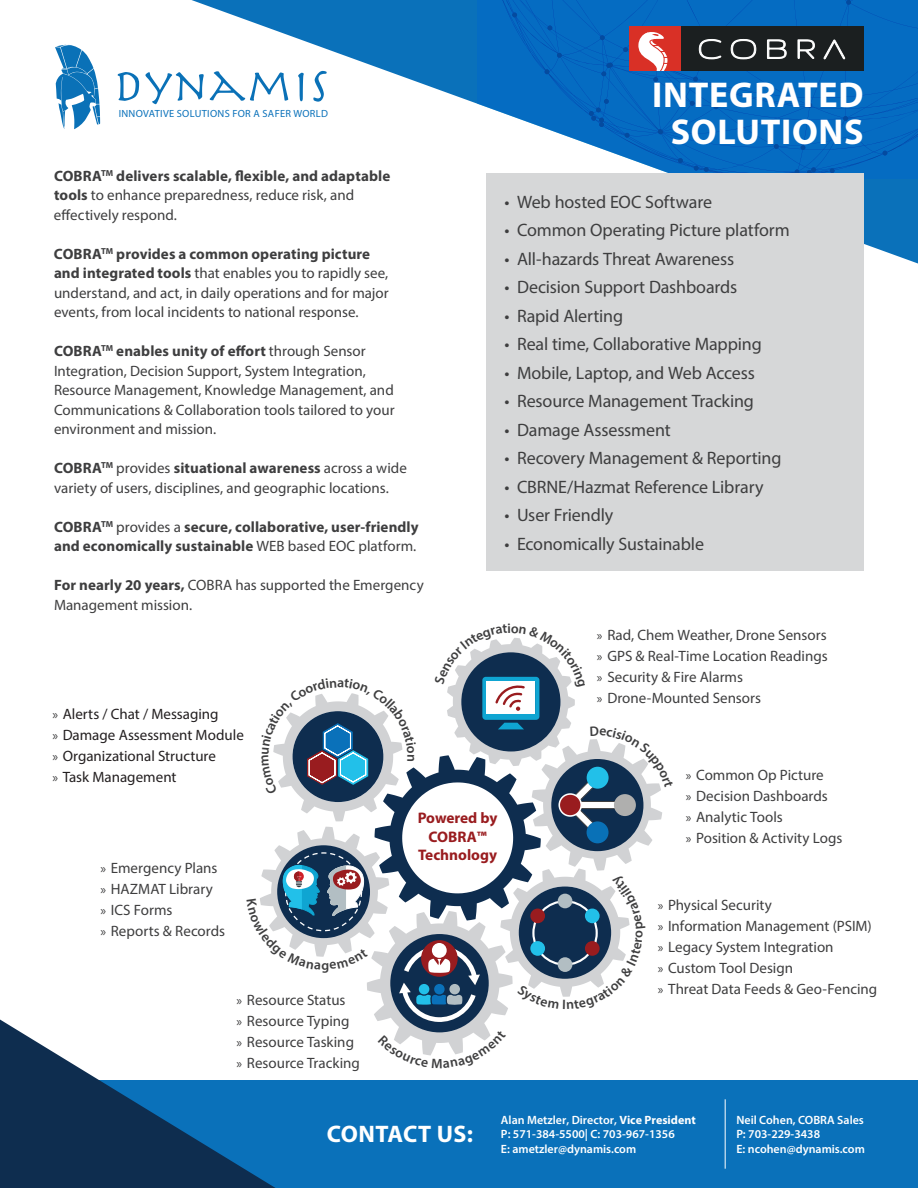
<style>
.page{position:relative;width:918px;height:1188px;background:#fff}
.page>*{position:absolute;margin:0;border:0;box-sizing:border-box;transform-origin:0 0}
.t1{font:700 36px "Myriad Pro";letter-spacing:.02em;color:#fff}
.t2{font:700 24px "Myriad Pro";letter-spacing:.02em;color:#fff}
.t3{font:18px "Myriad Pro";letter-spacing:-.01em;color:#3e3e3f}
.t4{font:700 15.3px/18.5px "Myriad Pro";color:#991c1f;text-align:center}
.t5{font:15px/19.5px "Myriad Pro";color:#3e3e3f}
.t6{font:700 15px/19.5px "Myriad Pro";letter-spacing:.005em;color:#3e3e3f}
.t7{font:15px "Myriad Pro";color:#231f20}
.t8{font:600 12px/14.4px "Myriad Pro";color:#fff}
.t9{font:10.35px "Myriad Pro";letter-spacing:.03em;color:#0a71ba}
.s1{font-weight:700}
.s2{font-weight:400}
.s3{font-size:13.5px}
.s4{font-size:13.5px;color:#3e3e3f}
</style>
<div class="page">
<svg style="left:191px;top:0;width:727px;height:264px"></svg>
<svg style="left:477px;top:0;width:441px;height:178px;background:#1f79c6"></svg>
<div style="left:0;top:1080px;width:918px;height:108px;background:#0a71ba"></div>
<svg style="left:0;top:1020px;width:276px;height:168px;fill:#0e2d4f"></svg>
<div style="left:629px;top:26px;width:235px;height:44px;background:#1b1f20"></div>
<div style="left:629px;top:26px;width:52px;height:44px;background:#d93026"></div>
<svg style="left:699px;top:39px;width:22px;height:20px"></svg>
<svg style="left:731px;top:39px;width:25px;height:20px"></svg>
<svg style="left:767px;top:39px;width:20px;height:20px"></svg>
<svg style="left:798px;top:40px;width:17px;height:19px"></svg>
<svg style="left:824px;top:40px;width:21px;height:19px"></svg>
<svg style="left:638px;top:32px;width:30px;height:38px"></svg>
<svg style="left:55px;top:45px;width:45px;height:84px"></svg>
<svg style="left:118px;top:72px;width:21px;height:29px"></svg>
<svg style="left:145px;top:72px;width:59px;height:32px"></svg>
<svg style="left:210px;top:71px;width:78px;height:30px"></svg>
<svg style="left:298px;top:73px;width:6px;height:28px"></svg>
<svg style="left:313px;top:71px;width:14px;height:31px"></svg>
<div style="left:486px;top:174px;width:378px;height:397px;background:#d6d7d8"></div>
<hr style="left:725px;top:1099px;width:1px;height:70px;background:#fff">
<svg style="left:247px;top:638px;width:415px;height:430px"></svg>
<p class="t9" style="left:119px;top:107px;width:211px">INNOVATIVE SOLUTIONS FOR A SAFER WORLD</p>
<p class="t5" style="left:54px;top:166px;width:338px"><span class="s1">COBRA</span><sup>TM</sup> <span class="s1">delivers scalable, flexible, and adaptable tools</span> to enhance preparedness, reduce risk, and effectively respond.</p>
<p class="t5" style="left:54px;top:244px;width:336px"><span class="s1">COBRA</span><sup>TM</sup> <span class="s1">provides a common operating picture and integrated tools</span> that enables you to rapidly see, understand, and act, in daily operations and for major events, from local incidents to national response.</p>
<p class="t5" style="left:54px;top:341px;width:342px"><span class="s1">COBRA</span><sup>TM</sup> <span class="s1">enables unity of effort</span> through Sensor Integration, Decision Support, System Integration, Resource Management, Knowledge Management, and Communications &amp; Collaboration tools tailored to your environment and mission.</p>
<p class="t5" style="left:54px;top:458px;width:354px"><span class="s1">COBRA</span><sup>TM</sup> provides <span class="s1">situational awareness</span> across a wide variety of users, disciplines, and geographic locations.</p>
<p class="t6" style="left:54px;top:516px;width:366px">COBRA<sup>TM</sup> <span class="s2">provides a</span> secure, collaborative, user-friendly and economically sustainable <span class="s2">WEB based EOC platform.</span></p>
<p class="t5" style="left:54px;top:575px;width:371px"><span class="s1">For nearly 20 years,</span> COBRA has supported the Emergency<br>Management mission.</p>
<p class="t1" style="left:652px;top:71px;width:213px">INTEGRATED</p>
<p class="t1" style="left:671px;top:108px;width:194px">SOLUTIONS</p>
<p class="t3" style="left:504px;top:191px;width:209px">• Web hosted EOC Software</p>
<p class="t3" style="left:504px;top:219px;width:287px">• Common Operating Picture platform</p>
<p class="t3" style="left:504px;top:248px;width:231px">• All-hazards Threat Awareness</p>
<p class="t3" style="left:504px;top:276px;width:234px">• Decision Support Dashboards</p>
<p class="t3" style="left:504px;top:305px;width:120px">• Rapid Alerting</p>
<p class="t3" style="left:504px;top:333px;width:259px">• Real time, Collaborative Mapping</p>
<p class="t3" style="left:504px;top:362px;width:252px">• Mobile, Laptop, and Web Access</p>
<p class="t3" style="left:504px;top:390px;width:251px">• Resource Management Tracking</p>
<p class="t3" style="left:504px;top:419px;width:168px">• Damage Assessment</p>
<p class="t3" style="left:504px;top:447px;width:279px">• Recovery Management &amp; Reporting</p>
<p class="t3" style="left:504px;top:476px;width:261px">• CBRNE/Hazmat Reference Library</p>
<p class="t3" style="left:504px;top:504px;width:111px">• User Friendly</p>
<p class="t3" style="left:504px;top:533px;width:201px">• Economically Sustainable</p>
<p class="t5" style="left:597px;top:625px;width:231px"><span class="s3">»</span> Rad, Chem Weather, Drone Sensors</p>
<p class="t5" style="left:597px;top:646px;width:232px"><span class="s3">»</span> GPS &amp; Real-Time Location Readings</p>
<p class="t5" style="left:597px;top:667px;width:148px"><span class="s3">»</span> Security &amp; Fire Alarms</p>
<p class="t5" style="left:597px;top:688px;width:166px"><span class="s3">»</span> Drone-Mounted Sensors</p>
<p class="t7" style="left:52px;top:704px;width:168px"><span class="s4">»</span> Alerts / Chat / Messaging</p>
<p class="t7" style="left:52px;top:725px;width:193px"><span class="s4">»</span> Damage Assessment Module</p>
<p class="t7" style="left:52px;top:746px;width:165px"><span class="s4">»</span> Organizational Structure</p>
<p class="t7" style="left:52px;top:767px;width:126px"><span class="s4">»</span> Task Management</p>
<p class="t5" style="left:100px;top:858px;width:118px"><span class="s3">»</span> Emergency Plans</p>
<p class="t5" style="left:100px;top:879px;width:114px"><span class="s3">»</span> HAZMAT Library</p>
<p class="t5" style="left:100px;top:900px;width:74px"><span class="s3">»</span> ICS Forms</p>
<p class="t5" style="left:100px;top:921px;width:126px"><span class="s3">»</span> Reports &amp; Records</p>
<p class="t5" style="left:237px;top:990px;width:110px"><span class="s3">»</span> Resource Status</p>
<p class="t5" style="left:237px;top:1011px;width:115px"><span class="s3">»</span> Resource Typing</p>
<p class="t5" style="left:237px;top:1032px;width:119px"><span class="s3">»</span> Resource Tasking</p>
<p class="t5" style="left:237px;top:1053px;width:125px"><span class="s3">»</span> Resource Tracking</p>
<p class="t4" style="left:418px;top:809px;width:81px">Powered by<br>COBRA™<br>Technology</p>
<p class="t5" style="left:686px;top:765px;width:140px"><span class="s3">»</span> Common Op Picture</p>
<p class="t5" style="left:686px;top:786px;width:144px"><span class="s3">»</span> Decision Dashboards</p>
<p class="t5" style="left:686px;top:807px;width:99px"><span class="s3">»</span> Analytic Tools</p>
<p class="t5" style="left:686px;top:828px;width:158px"><span class="s3">»</span> Position &amp; Activity Logs</p>
<p class="t5" style="left:658px;top:895px;width:116px"><span class="s3">»</span> Physical Security</p>
<p class="t5" style="left:658px;top:916px;width:215px"><span class="s3">»</span> Information Management (PSIM)</p>
<p class="t5" style="left:658px;top:937px;width:177px"><span class="s3">»</span> Legacy System Integration</p>
<p class="t5" style="left:658px;top:958px;width:137px"><span class="s3">»</span> Custom Tool Design</p>
<p class="t5" style="left:658px;top:979px;width:221px"><span class="s3">»</span> Threat Data Feeds &amp; Geo-Fencing</p>
<p class="t2" style="left:327px;top:1119px;width:148px">CONTACT US:</p>
<p class="t8" style="left:501px;top:1112px;width:196px">Alan Metzler, Director, <span class="s1">Vice President<br></span>P: 571-384-5500| C: 703-967-1356<br>E: ametzler@dynamis.com</p>
<p class="t8" style="left:736px;top:1112px;width:129px">Neil Cohen, COBRA Sales</p>
<p class="t8" style="left:736px;top:1127px;width:85px">P: 703-229-3438</p>
<p class="t8" style="left:736px;top:1141px;width:130px">E: ncohen@dynamis.com</p>
</div>
